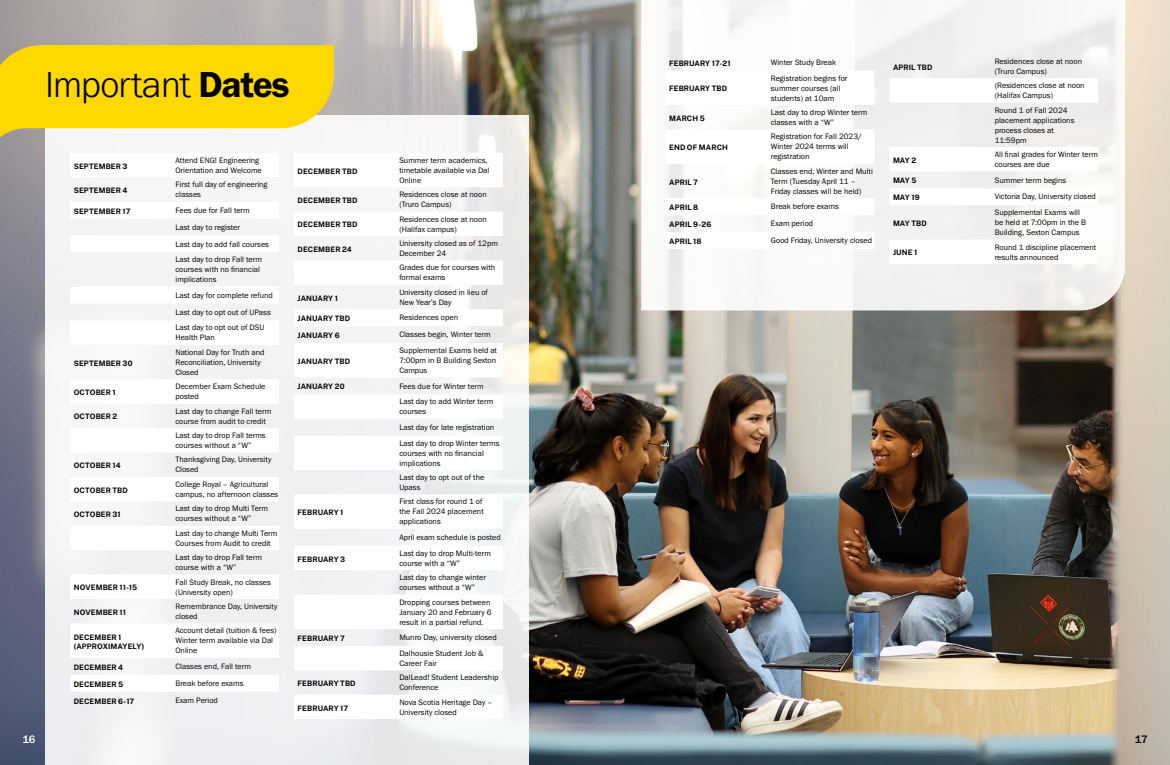
<style>
.page{position:relative;width:1170px;height:765px;background:#fff}
.page>*{position:absolute;margin:0;border:0;box-sizing:border-box;transform-origin:0 0}
.t1{font:300 37.5px "Franklin Gothic URW";letter-spacing:-.02em;color:#000}
.t2{font:500 11.25px "Franklin Gothic URW";color:#fff}
.t3{font:500 11.25px "Franklin Gothic URW";color:#000}
.t4{font:8.12px/10px "Franklin Gothic URW Boo";color:#000}
.t5{font:100 7.5px/8.8px "Public Sans";letter-spacing:.015em;color:#000}
.s1{font-family:"Franklin Gothic URW Dem";font-weight:400}
</style>
<div class="page">
<img style="left:0;top:0;width:1170px;height:765px">
<div style="left:45px;top:115px;width:484px;height:650px;background:#f0f1f2"></div>
<svg style="left:641px;top:0;width:484px;height:310px;fill:#f6f7f6"></svg>
<svg style="left:70px;top:153px;width:209px;height:538px;fill:#fafafa"></svg>
<svg style="left:294px;top:153px;width:209px;height:566px;fill:#fff"></svg>
<svg style="left:666px;top:71px;width:208px;height:178px"></svg>
<svg style="left:889px;top:78px;width:209px;height:186px"></svg>
<svg style="left:0;top:45px;width:334px;height:107px"></svg>
<h1 class="t1" style="left:45px;top:62px;width:246px">Important <span class="s1">Dates</span></h1>
<p class="t5" style="left:74px;top:161px;width:55px">SEPTEMBER 3</p>
<p class="t4" style="left:175px;top:155px;width:88px">Attend ENG! Engineering<br>Orientation and Welcome</p>
<p class="t5" style="left:74px;top:186px;width:55px">SEPTEMBER 4</p>
<p class="t4" style="left:175px;top:179px;width:94px">First full day of engineering classes</p>
<p class="t5" style="left:74px;top:206px;width:58px">SEPTEMBER 17</p>
<p class="t4" style="left:175px;top:201px;width:95px;line-height:16.9px">Fees due for Fall term<br>Last day to register<br>Last day to add fall courses</p>
<p class="t4" style="left:175px;top:254px;width:88px">Last day to drop Fall term courses with no financial implications</p>
<p class="t4" style="left:175px;top:287px;width:99px;line-height:16.9px">Last day for complete refund<br>Last day to opt out of UPass</p>
<p class="t4" style="left:175px;top:323px;width:90px">Last day to opt out of DSU<br>Health Plan</p>
<p class="t5" style="left:74px;top:358px;width:60px">SEPTEMBER 30</p>
<p class="t4" style="left:175px;top:347px;width:91px">National Day for Truth and<br>Reconciliation, University<br>Closed</p>
<p class="t5" style="left:74px;top:388px;width:43px">OCTOBER 1</p>
<p class="t4" style="left:175px;top:381px;width:91px">December Exam Schedule posted</p>
<p class="t5" style="left:74px;top:412px;width:45px">OCTOBER 2</p>
<p class="t4" style="left:175px;top:406px;width:97px">Last day to change Fall term course from audit to credit</p>
<p class="t4" style="left:175px;top:430px;width:92px">Last day to drop Fall terms courses without a “W”</p>
<p class="t5" style="left:74px;top:461px;width:48px">OCTOBER 14</p>
<p class="t4" style="left:175px;top:455px;width:97px">Thanksgiving Day, University<br>Closed</p>
<p class="t5" style="left:74px;top:485px;width:56px">OCTOBER TBD</p>
<p class="t4" style="left:175px;top:479px;width:104px">College Royal – Agricultural campus, no afternoon classes</p>
<p class="t5" style="left:74px;top:510px;width:49px">OCTOBER 31</p>
<p class="t4" style="left:175px;top:503px;width:94px">Last day to drop Multi Term courses without a “W”</p>
<p class="t4" style="left:175px;top:528px;width:104px">Last day to change Multi Term<br>Courses from Audit to credit</p>
<p class="t4" style="left:175px;top:552px;width:88px">Last day to drop Fall term course with a “W”</p>
<p class="t5" style="left:74px;top:583px;width:65px">NOVEMBER 11-15</p>
<p class="t4" style="left:175px;top:577px;width:97px">Fall Study Break, no classes (University open)</p>
<p class="t5" style="left:74px;top:607px;width:54px">NOVEMBER 11</p>
<p class="t4" style="left:175px;top:601px;width:103px">Remembrance Day, University closed</p>
<p class="t5" style="left:74px;top:633px;width:72px">DECEMBER 1 (APPROXIMAYELY)</p>
<p class="t4" style="left:175px;top:626px;width:103px">Account detail (tuition &amp; fees)<br>Winter term available via Dal<br>Online</p>
<p class="t5" style="left:74px;top:663px;width:51px">DECEMBER 4</p>
<p class="t4" style="left:175px;top:661px;width:77px">Classes end, Fall term</p>
<p class="t5" style="left:74px;top:679px;width:51px">DECEMBER 5</p>
<p class="t4" style="left:175px;top:678px;width:70px">Break before exams</p>
<p class="t5" style="left:74px;top:696px;width:62px">DECEMBER 6-17</p>
<p class="t4" style="left:175px;top:695px;width:44px">Exam Period</p>
<p class="t5" style="left:298px;top:166px;width:61px">DECEMBER TBD</p>
<p class="t4" style="left:399px;top:155px;width:92px">Summer term academics, timetable available via Dal<br>Online</p>
<p class="t5" style="left:298px;top:196px;width:61px">DECEMBER TBD</p>
<p class="t4" style="left:399px;top:189px;width:89px">Residences close at noon (Truro Campus)</p>
<p class="t5" style="left:298px;top:220px;width:61px">DECEMBER TBD</p>
<p class="t4" style="left:399px;top:214px;width:89px">Residences close at noon (Halifax campus)</p>
<p class="t5" style="left:298px;top:245px;width:56px">DECEMBER 24</p>
<p class="t4" style="left:399px;top:238px;width:100px">University closed as of 12pm<br>December 24</p>
<p class="t4" style="left:399px;top:263px;width:97px">Grades due for courses with formal exams</p>
<p class="t5" style="left:298px;top:293px;width:42px">JANUARY 1</p>
<p class="t4" style="left:399px;top:287px;width:90px">University closed in lieu of<br>New Year’s Day</p>
<p class="t5" style="left:298px;top:314px;width:54px">JANUARY TBD</p>
<p class="t4" style="left:399px;top:313px;width:60px">Residences open</p>
<p class="t5" style="left:298px;top:331px;width:44px">JANUARY 6</p>
<p class="t4" style="left:399px;top:329px;width:93px">Classes begin, Winter term</p>
<p class="t5" style="left:298px;top:357px;width:54px">JANUARY TBD</p>
<p class="t4" style="left:399px;top:345px;width:99px;text-align:justify">Supplemental Exams held at 7:00pm in B Building Sexton Campus</p>
<p class="t5" style="left:298px;top:382px;width:48px">JANUARY 20</p>
<p class="t4" style="left:399px;top:378px;width:96px;line-height:15.6px">Fees due for Winter term<br>Last day to add Winter term</p>
<p class="t4" style="left:399px;top:404px;width:102px;line-height:15.6px">courses<br>Last day for late registration<br>Last day to drop Winter terms</p>
<p class="t4" style="left:399px;top:448px;width:86px">courses with no financial implications</p>
<p class="t4" style="left:399px;top:472px;width:87px">Last day to opt out of the<br>Upass</p>
<p class="t5" style="left:298px;top:508px;width:47px">FEBRUARY 1</p>
<p class="t4" style="left:399px;top:497px;width:86px">First class for round 1 of the Fall 2024 placement applications</p>
<p class="t4" style="left:399px;top:532px;width:103px">April exam schedule is posted</p>
<p class="t5" style="left:298px;top:554px;width:49px">FEBRUARY 3</p>
<p class="t4" style="left:399px;top:548px;width:93px">Last day to drop Multi-term course with a “W”</p>
<p class="t4" style="left:399px;top:572px;width:88px">Last day to change winter courses without a “W”</p>
<p class="t4" style="left:399px;top:597px;width:94px">Dropping courses between<br>January 20 and February 6 result in a partial refund.</p>
<p class="t5" style="left:298px;top:634px;width:49px">FEBRUARY 7</p>
<p class="t4" style="left:399px;top:630px;width:99px;line-height:15.6px">Munro Day, university closed<br>Dalhousie Student Job &amp;</p>
<p class="t4" style="left:399px;top:658px;width:39px">Career Fair</p>
<p class="t5" style="left:298px;top:679px;width:60px">FEBRUARY TBD</p>
<p class="t4" style="left:399px;top:672px;width:101px">DalLead! Student Leadership<br>Conference</p>
<p class="t5" style="left:298px;top:703px;width:52px">FEBRUARY 17</p>
<p class="t4" style="left:399px;top:697px;width:94px">Nova Scotia Heritage Day –<br>University closed</p>
<p class="t5" style="left:669px;top:58px;width:63px">FEBRUARY 17-21</p>
<p class="t4" style="left:771px;top:57px;width:67px">Winter Study Break</p>
<p class="t5" style="left:669px;top:84px;width:60px">FEBRUARY TBD</p>
<p class="t4" style="left:771px;top:73px;width:78px">Registration begins for summer courses (all students) at 10am</p>
<p class="t5" style="left:669px;top:113px;width:37px">MARCH 5</p>
<p class="t4" style="left:771px;top:107px;width:98px">Last day to drop Winter term classes with a “W”</p>
<p class="t5" style="left:669px;top:143px;width:60px">END OF MARCH</p>
<p class="t4" style="left:771px;top:132px;width:92px">Registration for Fall 2023/<br>Winter 2024 terms will registration</p>
<p class="t5" style="left:669px;top:177px;width:30px">APRIL 7</p>
<p class="t4" style="left:771px;top:166px;width:104px">Classes end, Winter and Multi<br>Term (Tuesday April 11 –<br>Friday classes will be held)</p>
<p class="t5" style="left:669px;top:203px;width:31px">APRIL 8</p>
<p class="t4" style="left:771px;top:202px;width:70px">Break before exams</p>
<p class="t5" style="left:669px;top:220px;width:44px">APRIL 9-26</p>
<p class="t4" style="left:771px;top:218px;width:44px">Exam period</p>
<p class="t5" style="left:669px;top:237px;width:34px">APRIL 18</p>
<p class="t4" style="left:771px;top:235px;width:103px">Good Friday, University closed</p>
<p class="t5" style="left:893px;top:62px;width:41px">APRIL TBD</p>
<p class="t4" style="left:995px;top:56px;width:89px">Residences close at noon (Truro Campus)</p>
<p class="t4" style="left:995px;top:80px;width:91px">(Residences close at noon (Halifax Campus)</p>
<p class="t4" style="left:995px;top:105px;width:81px">Round 1 of Fall 2024 placement applications process closes at<br>11:59pm</p>
<p class="t5" style="left:893px;top:155px;width:25px">MAY 2</p>
<p class="t4" style="left:995px;top:149px;width:105px">All final grades for Winter term courses are due</p>
<p class="t5" style="left:893px;top:176px;width:25px">MAY 5</p>
<p class="t4" style="left:995px;top:175px;width:73px">Summer term begins</p>
<p class="t5" style="left:893px;top:193px;width:28px">MAY 19</p>
<p class="t4" style="left:995px;top:192px;width:103px">Victoria Day, University closed</p>
<p class="t5" style="left:893px;top:219px;width:35px">MAY TBD</p>
<p class="t4" style="left:995px;top:207px;width:93px">Supplemental Exams will be held at 7:00pm in the B<br>Building, Sexton Campus</p>
<p class="t5" style="left:893px;top:248px;width:26px">JUNE 1</p>
<p class="t4" style="left:995px;top:242px;width:103px">Round 1 discipline placement results announced</p>
<h2 class="t2" style="left:22px;top:732px;width:15px">16</h2>
<h2 class="t3" style="left:1135px;top:732px;width:14px">17</h2>
</div>
